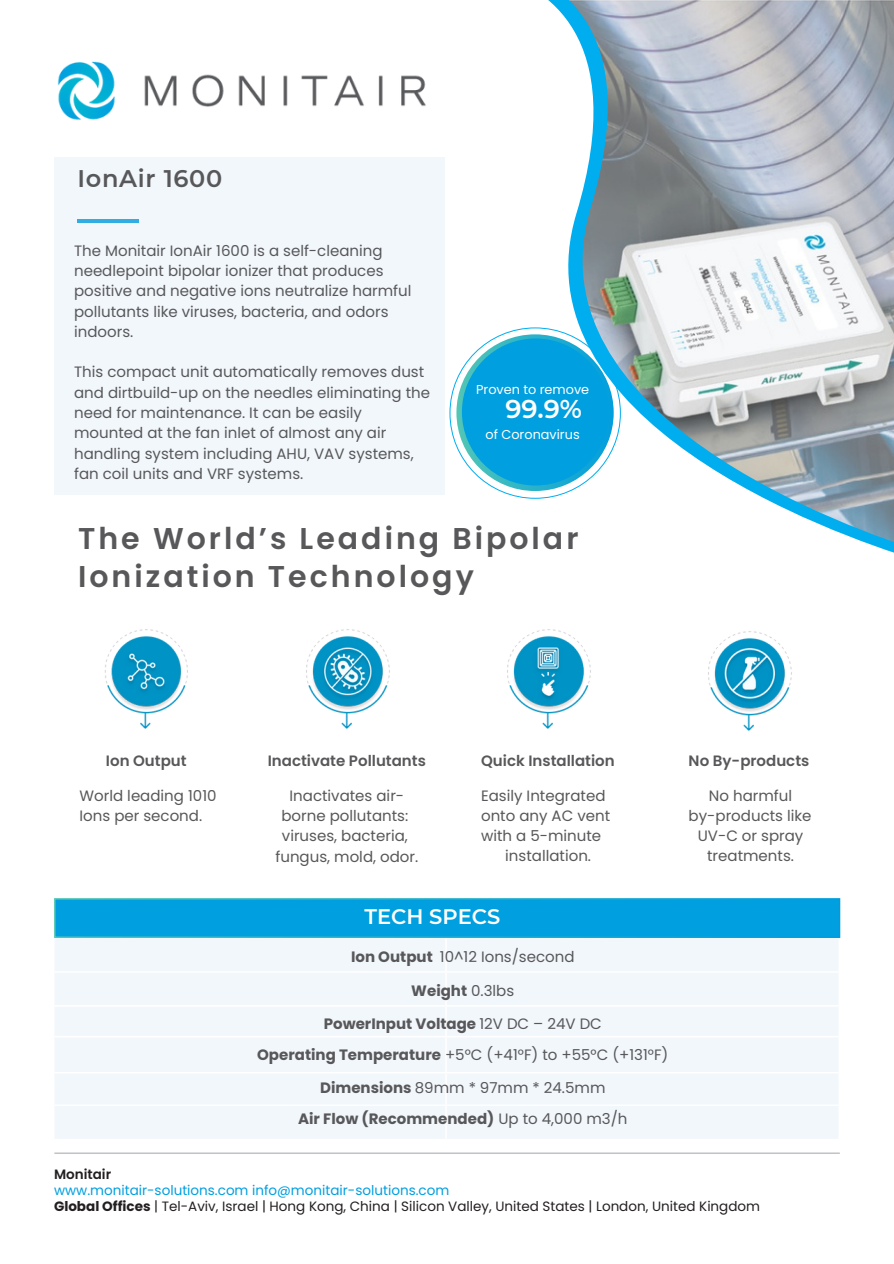
<style>
.page{position:relative;width:894px;height:1264px;background:#fff}
.page>*{position:absolute;margin:0;border:0;box-sizing:border-box;transform-origin:0 0}
.t1{font:600 30px/38.2px "Poppins";letter-spacing:.1em;color:#58585a}
.t2{font:600 25.65px "Montserrat";color:#fff}
.t3{font:600 24px "Montserrat";letter-spacing:.03em;color:#58585a}
.t4{font:600 21px "Montserrat";color:#fff}
.t5{font:15px/20.2px "Poppins";color:#58585a}
.t6{font:700 15px/30.5px "Poppins";color:#58585a;text-align:center}
.t7{font:600 15px "Poppins";color:#58585a}
.t8{font:13.5px/15.8px "Poppins";color:#231f20}
.t9{font:600 13.5px "Poppins";color:#231f20}
.t10{font:12.9px "Poppins";color:#fff}
.s1{font-weight:700}
.s2{font-weight:400}
.s3{color:#009fe0}
</style>
<div class="page">
<div style="left:55px;top:898px;width:784px;height:39px;background:#009fe0"></div>
<div style="left:55px;top:938px;width:783px;height:200px;background:#f2f7fc"></div>
<hr style="left:445px;top:938px;width:1px;height:33px;background:#fff">
<hr style="left:54px;top:971px;width:392px;height:1px;background:#fff">
<hr style="left:446px;top:971px;width:392px;height:1px;background:#fff">
<hr style="left:445px;top:972px;width:1px;height:33px;background:#fff">
<hr style="left:54px;top:1005px;width:392px;height:1px;background:#fff">
<hr style="left:446px;top:1005px;width:392px;height:1px;background:#fff">
<svg style="left:445px;top:1006px;width:1px;height:29px"></svg>
<hr style="left:54px;top:1035px;width:392px;height:2px;background:#fff">
<hr style="left:446px;top:1035px;width:392px;height:2px;background:#fff">
<hr style="left:445px;top:1037px;width:1px;height:34px;background:#fff">
<hr style="left:54px;top:1071px;width:392px;height:2px;background:#fff">
<hr style="left:446px;top:1071px;width:392px;height:2px;background:#fff">
<hr style="left:445px;top:1073px;width:1px;height:31px;background:#fff">
<hr style="left:54px;top:1104px;width:392px;height:1px;background:#fff">
<hr style="left:446px;top:1104px;width:392px;height:1px;background:#fff">
<hr style="left:445px;top:1105px;width:1px;height:33px;background:#fff">
<img style="left:105px;top:629px;width:83px;height:100px">
<img style="left:306px;top:629px;width:84px;height:100px">
<img style="left:507px;top:629px;width:84px;height:100px">
<img style="left:708px;top:631px;width:84px;height:100px">
<img style="left:57px;top:61px;width:369px;height:59px">
<div style="left:54px;top:157px;width:390px;height:338px;background:#f2f7fc"></div>
<hr style="left:78px;top:220px;width:61px;height:3px;background:#32ade3">
<hr style="left:54px;top:1152px;width:785px;height:1px;background:#939598">
<img style="left:511px;top:0;width:382px;height:553px">
<svg style="left:456px;top:334px;width:157px;height:157px;background:#35b6cb"></svg>
<div style="left:462px;top:338px;width:147px;height:147px;background:#009fe0;border-radius:50%"></div>
<h3 class="t3" style="left:78px;top:163px;width:146px">IonAir 1600</h3>
<p class="t5" style="left:74px;top:240px;width:339px">The Monitair IonAir 1600 is a self-cleaning needlepoint bipolar ionizer that produces positive and negative ions neutralize harmful pollutants like viruses, bacteria, and odors indoors.</p>
<p class="t5" style="left:74px;top:362px;width:357px">This compact unit automatically removes dust and dirtbuild-up on the needles eliminating the need for maintenance. It can be easily mounted at the fan inlet of almost any air handling system including AHU, VAV systems, fan coil units and VRF systems.</p>
<p class="t10" style="left:476px;top:381px;width:115px">Proven to remove</p>
<h2 class="t2" style="left:505px;top:393px;width:78px">99.9%</h2>
<p class="t10" style="left:485px;top:426px;width:96px">of Coronavirus</p>
<h1 class="t1" style="left:78px;top:519px;width:501px">The World’s Leading Bipolar<br>Ionization Technology</h1>
<p class="t7" style="left:106px;top:750px;width:82px">Ion Output</p>
<p class="t5" style="left:80px;top:785px;width:138px">World leading 1010<br>Ions per second.</p>
<p class="t7" style="left:268px;top:750px;width:159px">Inactivate Pollutants</p>
<p class="t5" style="left:275px;top:785px;width:144px;text-align:center">Inactivates air&shy;borne pollutants: viruses, bacteria, fungus, mold, odor.</p>
<p class="t7" style="left:481px;top:750px;width:135px">Quick Installation</p>
<p class="t5" style="left:481px;top:785px;width:130px;text-align:center">Easily Integrated onto any AC vent with a 5-minute installation.</p>
<h3 class="t4" style="left:364px;top:903px;width:137px">TECH SPECS</h3>
<p class="t5" style="left:351px;top:946px;width:225px"><span class="s1">Ion Output</span> 10^12 Ions/second</p>
<p class="t6" style="left:411px;top:975px;width:104px">Weight <span class="s2">0.3lbs</span></p>
<p class="t6" style="left:257px;top:1008px;width:412px">PowerInput Voltage <span class="s2">12V DC – 24V DC<br></span>Operating Temperature <span class="s2">+5°C (+41°F) to +55°C (+131°F)</span></p>
<p class="t6" style="left:298px;top:1071px;width:331px;line-height:31.5px">Dimensions <span class="s2">89mm * 97mm * 24.5mm<br></span>Air Flow (Recommended) <span class="s2">Up to 4,000 m3/h</span></p>
<p class="t7" style="left:688px;top:750px;width:122px">No By-products</p>
<p class="t5" style="left:688px;top:785px;width:124px;text-align:center">No harmful by-products like<br>UV-C or spray treatments.</p>
<p class="t9" style="left:54px;top:1165px;width:59px">Monitair</p>
<p class="t8" style="left:54px;top:1182px;width:707px"><span class="s3">www.monitair-solutions.com info@monitair-solutions.com<br></span><span class="s1">Global Offices</span> | Tel-Aviv, Israel | Hong Kong, China | Silicon Valley, United States | London, United Kingdom</p>
</div>
